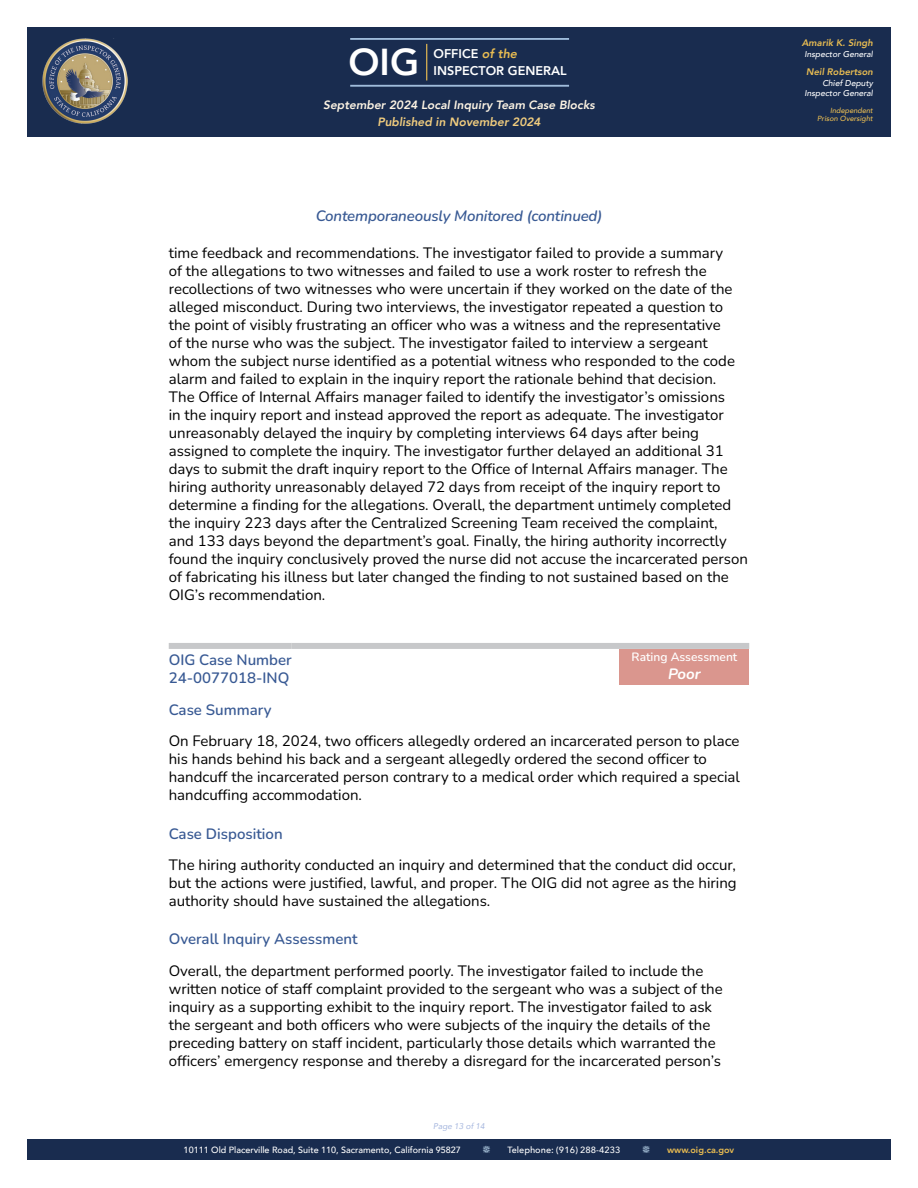
<style>
.page{position:relative;width:918px;height:1188px;background:#fff}
.page>*{position:absolute;margin:0;border:0;box-sizing:border-box;transform-origin:0 0}
.t1{font:800 37.35px "Avenir";color:#fff}
.t2{font:200 15px/18px "Nunito";color:#000}
.t3{font:200 15px/18px "Nunito";color:#395a94}
.t4{font:italic 200 15px "Nunito";letter-spacing:-.01em;color:#395a94}
.t5{font:italic 200 15px "Nunito";color:#fff}
.t6{font:800 12.6px/16.8px "Avenir";color:#fff}
.t7{font:italic 800 12px "Avenir";color:#fdf4e4}
.t8{font:italic 800 12px "Avenir";color:#f0cc7e}
.t9{font:200 12px "Nunito";color:#fff}
.t10{font:italic 800 9.45px "Avenir";color:#e8bc52}
.t11{font:500 9px "Avenir";color:#fff}
.t12{font:500 9px "Avenir Next";color:#fff}
.t13{font:800 9px "Avenir";color:#e9bc51}
.t14{font:italic 500 8.4px/10.2px "Avenir";color:#fff;text-align:right}
.t15{font:italic 8.25px "Avenir";color:#a5b6de}
.t16{font:italic 500 7.35px/8.9px "Avenir";color:#e8bc52;text-align:right}
.s1{font-style:italic;color:#e8bc52}
</style>
<div class="page">
<div style="left:27px;top:1140px;width:864px;height:20px;background:#192c4f"></div>
<div style="left:27px;top:27px;width:864px;height:109px;background:#192c4f"></div>
<hr style="left:426px;top:44px;width:1px;height:36px;background:#e4b952">
<hr style="left:350px;top:85px;width:219px;height:2px;background:#c2e1ff">
<hr style="left:350px;top:38px;width:219px;height:2px;background:#c0e0ff">
<img style="left:42px;top:39px;width:85px;height:85px">
<div style="left:169px;top:643px;width:123px;height:6px;background:#c7c8ca"></div>
<div style="left:292px;top:643px;width:457px;height:6px;background:#c7c8ca"></div>
<div style="left:620px;top:649px;width:129px;height:36px;background:#da968e"></div>
<h1 class="t1" style="left:348px;top:33px;width:72px">OIG</h1>
<p class="t6" style="left:434px;top:45px;width:135px">OFFICE <span class="s1">of the<br></span>INSPECTOR GENERAL</p>
<p class="t7" style="left:323px;top:97px;width:273px">September 2024 Local Inquiry Team Case Blocks</p>
<p class="t8" style="left:377px;top:115px;width:165px">Published in November 2024</p>
<p class="t4" style="left:316px;top:205px;width:288px">Contemporaneously Monitored (continued)</p>
<p class="t2" style="left:169px;top:243px;width:581px">time feedback and recommendations. The investigator failed to provide a summary<br>of the allegations to two witnesses and failed to use a work roster to refresh the recollections of two witnesses who were uncertain if they worked on the date of the alleged misconduct. During two interviews, the investigator repeated a question to the point of visibly frustrating an officer who was a witness and the representative<br>of the nurse who was the subject. The investigator failed to interview a sergeant whom the subject nurse identified as a potential witness who responded to the code alarm and failed to explain in the inquiry report the rationale behind that decision.<br>The Office of Internal Affairs manager failed to identify the investigator’s omissions<br>in the inquiry report and instead approved the report as adequate. The investigator unreasonably delayed the inquiry by completing interviews 64 days after being assigned to complete the inquiry. The investigator further delayed an additional 31 days to submit the draft inquiry report to the Office of Internal Affairs manager. The hiring authority unreasonably delayed 72 days from receipt of the inquiry report to determine a finding for the allegations. Overall, the department untimely completed the inquiry 223 days after the Centralized Screening Team received the complaint,<br>and 133 days beyond the department’s goal. Finally, the hiring authority incorrectly found the inquiry conclusively proved the nurse did not accuse the incarcerated person of fabricating his illness but later changed the finding to not sustained based on the OIG’s recommendation.</p>
<p class="t9" style="left:632px;top:649px;width:107px">Rating Assessment</p>
<p class="t5" style="left:668px;top:664px;width:34px">Poor</p>
<p class="t3" style="left:169px;top:651px;width:124px">OIG Case Number<br>24-0077018-INQ</p>
<p class="t3" style="left:169px;top:700px;width:104px">Case Summary</p>
<p class="t2" style="left:169px;top:732px;width:573px">On February 18, 2024, two officers allegedly ordered an incarcerated person to place his hands behind his back and a sergeant allegedly ordered the second officer to handcuff the incarcerated person contrary to a medical order which required a special handcuffing accommodation.</p>
<p class="t3" style="left:169px;top:824px;width:115px">Case Disposition</p>
<p class="t2" style="left:169px;top:855px;width:569px;text-align:justify">The hiring authority conducted an inquiry and determined that the conduct did occur, but the actions were justified, lawful, and proper. The OIG did not agree as the hiring authority should have sustained the allegations.</p>
<p class="t3" style="left:169px;top:930px;width:190px">Overall Inquiry Assessment</p>
<p class="t2" style="left:169px;top:961px;width:555px">Overall, the department performed poorly. The investigator failed to include the written notice of staff complaint provided to the sergeant who was a subject of the inquiry as a supporting exhibit to the inquiry report. The investigator failed to ask the sergeant and both officers who were subjects of the inquiry the details of the preceding battery on staff incident, particularly those details which warranted the officers’ emergency response and thereby a disregard for the incarcerated person’s</p>
<p class="t15" style="left:433px;top:1121px;width:53px">Page 13 of 14</p>
<p class="t11" style="left:184px;top:1142px;width:279px">10111 Old Placerville Road, Suite 110, Sacramento, California 95827</p>
<p class="t12" style="left:507px;top:1142px;width:115px">Telephone: (916) 288-4233</p>
<p class="t13" style="left:667px;top:1142px;width:69px">www.oig.ca.gov</p>
<p class="t10" style="left:802px;top:37px;width:73px">Amarik K. Singh</p>
<p class="t14" style="left:805px;top:49px;width:70px">Inspector General</p>
<p class="t10" style="left:806px;top:66px;width:68px">Neil Robertson</p>
<p class="t14" style="left:805px;top:78px;width:70px">Chief Deputy<br>Inspector General</p>
<p class="t16" style="left:817px;top:106px;width:57px">Independent<br>Prison Oversight</p>
</div>
